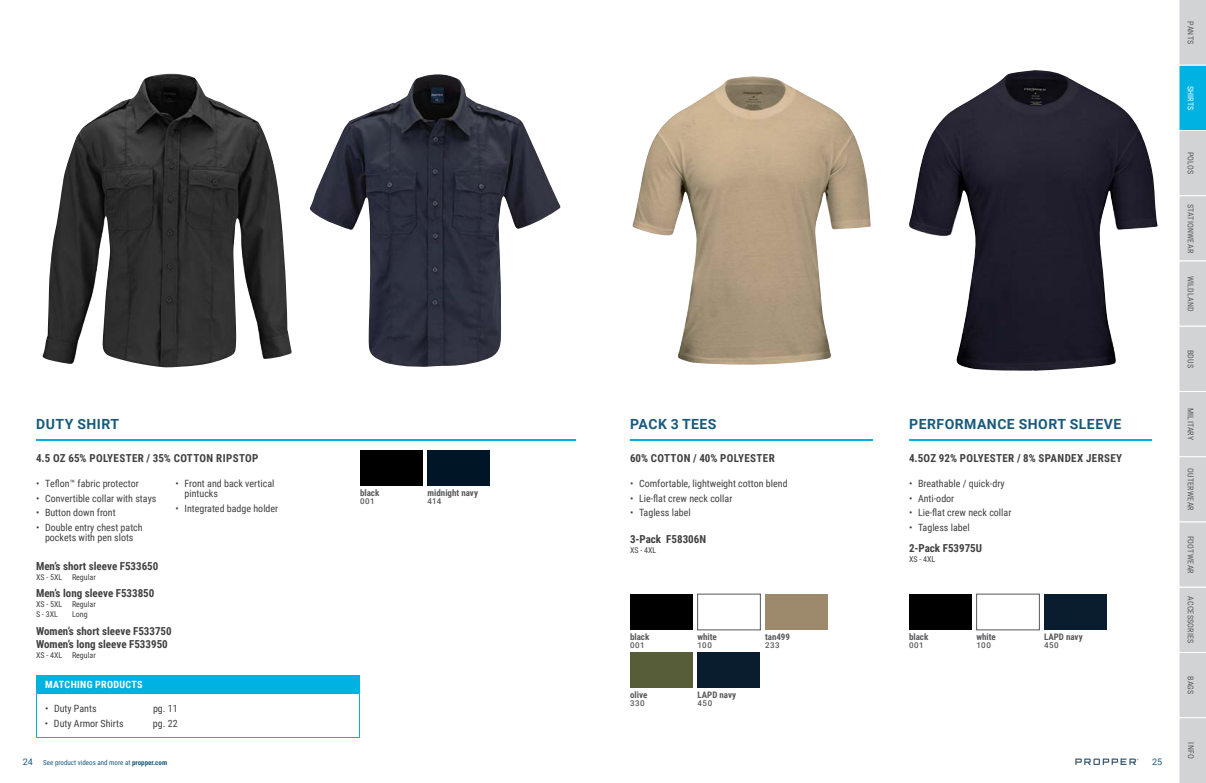
<style>
.page{position:relative;width:1206px;height:783px;background:#fff}
.page>*{position:absolute;margin:0;border:0;box-sizing:border-box;transform-origin:0 0}
.t1{font:700 14px "Roboto";letter-spacing:.035em;color:#185a7d}
.t2{font:700 11px/13px "Roboto Condensed";color:#414042}
.t3{font:700 11px "Roboto Condensed";letter-spacing:.035em;color:#414042}
.t4{font:10px/10px "Roboto Condensed";color:#414042;text-align:center}
.t5{font:700 10px "Roboto Condensed";letter-spacing:.035em;color:#fff}
.t6{font:700 9px "Roboto Condensed";color:#58595b}
.t7{font:9px "Roboto";color:#185a7d}
.t8{font:8px "Roboto Condensed";letter-spacing:.025em;color:#58595b}
.t9{font:8px/10px "Roboto Condensed";color:#414042}
.t10{font:500 8px "Roboto";letter-spacing:.07em;color:#58595b}
.t11{font:8px "Roboto Condensed";letter-spacing:.025em;color:#fff}
.t12{font:7px "Roboto Condensed";color:#185a7d}
.s1{font-family:"Roboto";font-size:9px}
.s2{font-weight:700}
</style>
<div class="page">
<hr style="left:630px;top:439px;width:243px;height:2px;background:#00b2e2">
<hr style="left:909px;top:439px;width:243px;height:2px;background:#00b2e2">
<div style="left:698px;top:652px;width:62px;height:36px;background:#091d2e"></div>
<div style="left:630px;top:652px;width:63px;height:36px;background:#575d39"></div>
<div style="left:765px;top:594px;width:63px;height:36px;background:#9d8a6c"></div>
<div style="left:630px;top:594px;width:63px;height:36px;background:#000"></div>
<img style="left:632px;top:76px;width:239px;height:289px">
<div style="left:1044px;top:594px;width:63px;height:36px;background:#091d2e"></div>
<div style="left:976px;top:594px;width:64px;height:36px;background:#fff;border:1px solid #565757"></div>
<div style="left:909px;top:594px;width:63px;height:36px;background:#000"></div>
<img style="left:909px;top:70px;width:249px;height:301px">
<img style="left:42px;top:74px;width:250px;height:293px">
<hr style="left:36px;top:439px;width:540px;height:2px;background:#00b2e2">
<img style="left:309px;top:74px;width:252px;height:293px">
<div style="left:428px;top:450px;width:62px;height:36px;background:#001626"></div>
<div style="left:360px;top:450px;width:63px;height:36px;background:#000"></div>
<div style="left:36px;top:693px;width:324px;height:45px;border:1px solid #00b2e2"></div>
<div style="left:36px;top:675px;width:324px;height:18px;background:#00b2e2"></div>
<svg style="left:1179px;top:0;width:27px;height:783px;background:#c1d1d6"></svg>
<svg style="left:1075px;top:759px;width:63px;height:6px"></svg>
<h1 class="t1" style="left:36px;top:414px;width:85px">DUTY SHIRT</h1>
<h1 class="t1" style="left:909px;top:414px;width:214px">PERFORMANCE SHORT SLEEVE</h1>
<h1 class="t1" style="left:630px;top:414px;width:88px">PACK 3 TEES</h1>
<p class="t3" style="left:36px;top:450px;width:224px">4.5 OZ 65% POLYESTER / 35% COTTON RIPSTOP</p>
<p class="t4" style="left:36px;top:479px;width:104px">• Teflon™ fabric protector</p>
<p class="t4" style="left:36px;top:493px;width:122px">• Convertible collar with stays</p>
<p class="t4" style="left:36px;top:508px;width:81px">• Button down front</p>
<p class="t4" style="left:36px;top:522px;width:108px">• Double entry chest patch pockets with pen slots</p>
<p class="t4" style="left:184px;top:479px;width:91px;text-align:left;text-indent:-9px">• Front and back vertical pintucks</p>
<p class="t4" style="left:176px;top:503px;width:104px">• Integrated badge holder</p>
<p class="t2" style="left:36px;top:559px;width:124px">Men’s short sleeve F533650</p>
<p class="t9" style="left:36px;top:571px;width:61px">XS - 5XL Regular</p>
<p class="t2" style="left:36px;top:586px;width:120px">Men’s long sleeve F533850</p>
<p class="t9" style="left:36px;top:599px;width:61px">XS - 5XL Regular<br>S - 3XL</p>
<p class="t9" style="left:72px;top:609px;width:17px">Long</p>
<p class="t2" style="left:36px;top:624px;width:137px">Women’s short sleeve F533750<br>Women’s long sleeve F533950</p>
<p class="t9" style="left:36px;top:649px;width:61px">XS - 4XL Regular</p>
<p class="t5" style="left:45px;top:678px;width:99px">MATCHING PRODUCTS</p>
<p class="t4" style="left:45px;top:704px;width:53px">• Duty Pants</p>
<p class="t4" style="left:153px;top:704px;width:26px">pg. 11</p>
<p class="t4" style="left:45px;top:718px;width:80px">• Duty Armor Shirts</p>
<p class="t4" style="left:153px;top:718px;width:26px">pg. 22</p>
<p class="t6" style="left:360px;top:486px;width:21px">black</p>
<p class="t10" style="left:360px;top:495px;width:16px">001</p>
<p class="t6" style="left:428px;top:486px;width:52px">midnight navy</p>
<p class="t10" style="left:428px;top:495px;width:15px">414</p>
<p class="t3" style="left:630px;top:450px;width:146px">60% COTTON / 40% POLYESTER</p>
<p class="t4" style="left:630px;top:479px;width:159px">• Comfortable, lightweight cotton blend</p>
<p class="t4" style="left:630px;top:493px;width:104px">• Lie-flat crew neck collar</p>
<p class="t4" style="left:630px;top:508px;width:62px">• Tagless label</p>
<p class="t2" style="left:630px;top:532px;width:78px">3-Pack F58306N</p>
<p class="t9" style="left:630px;top:544px;width:28px">XS - 4XL</p>
<p class="t6" style="left:630px;top:630px;width:21px">black</p>
<p class="t10" style="left:630px;top:639px;width:16px">001</p>
<p class="t6" style="left:630px;top:689px;width:19px">olive</p>
<p class="t10" style="left:630px;top:698px;width:16px">330</p>
<p class="t6" style="left:698px;top:630px;width:21px">white</p>
<p class="t10" style="left:698px;top:639px;width:16px">100</p>
<p class="t6" style="left:698px;top:689px;width:40px">LAPD navy</p>
<p class="t10" style="left:698px;top:698px;width:16px">450</p>
<p class="t6" style="left:765px;top:630px;width:27px">tan499</p>
<p class="t10" style="left:765px;top:639px;width:16px">233</p>
<p class="t3" style="left:909px;top:450px;width:215px">4.5OZ 92% POLYESTER / 8% SPANDEX JERSEY</p>
<p class="t4" style="left:909px;top:479px;width:97px">• Breathable / quick-dry</p>
<p class="t4" style="left:909px;top:493px;width:47px">• Anti-odor</p>
<p class="t4" style="left:909px;top:508px;width:104px">• Lie-flat crew neck collar</p>
<p class="t4" style="left:909px;top:522px;width:62px">• Tagless label</p>
<p class="t2" style="left:909px;top:541px;width:75px">2-Pack F53975U</p>
<p class="t9" style="left:909px;top:553px;width:28px">XS - 4XL</p>
<p class="t6" style="left:909px;top:630px;width:21px">black</p>
<p class="t10" style="left:909px;top:639px;width:16px">001</p>
<p class="t6" style="left:976px;top:630px;width:21px">white</p>
<p class="t10" style="left:976px;top:639px;width:16px">100</p>
<p class="t6" style="left:1044px;top:630px;width:40px">LAPD navy</p>
<p class="t10" style="left:1044px;top:639px;width:16px">450</p>
<p class="t12" style="left:23px;top:758px;width:146px"><span class="s1">24</span> See product videos and more at <span class="s2">propper.com</span></p>
<p class="t7" style="left:1152px;top:755px;width:12px">25</p>
<p class="t8" style="left:1196px;top:21px;width:24px;rotate:90deg">PANTS</p>
<p class="t11" style="left:1196px;top:86px;width:26px;rotate:90deg">SHIRTS</p>
<p class="t8" style="left:1196px;top:152px;width:24px;rotate:90deg">POLOS</p>
<p class="t8" style="left:1196px;top:204px;width:51px;rotate:90deg">STATIONWEAR</p>
<p class="t8" style="left:1196px;top:276px;width:37px;rotate:90deg">WILDLAND</p>
<p class="t8" style="left:1196px;top:350px;width:20px;rotate:90deg">BDUS</p>
<p class="t8" style="left:1196px;top:408px;width:33px;rotate:90deg">MILITARY</p>
<p class="t8" style="left:1196px;top:468px;width:44px;rotate:90deg">OUTERWEAR</p>
<p class="t8" style="left:1196px;top:536px;width:40px;rotate:90deg">FOOTWEAR</p>
<p class="t8" style="left:1196px;top:596px;width:49px;rotate:90deg">ACCESSORIES</p>
<p class="t8" style="left:1196px;top:676px;width:20px;rotate:90deg">BAGS</p>
<p class="t8" style="left:1197px;top:742px;width:18px;rotate:90deg">INFO</p>
</div>
